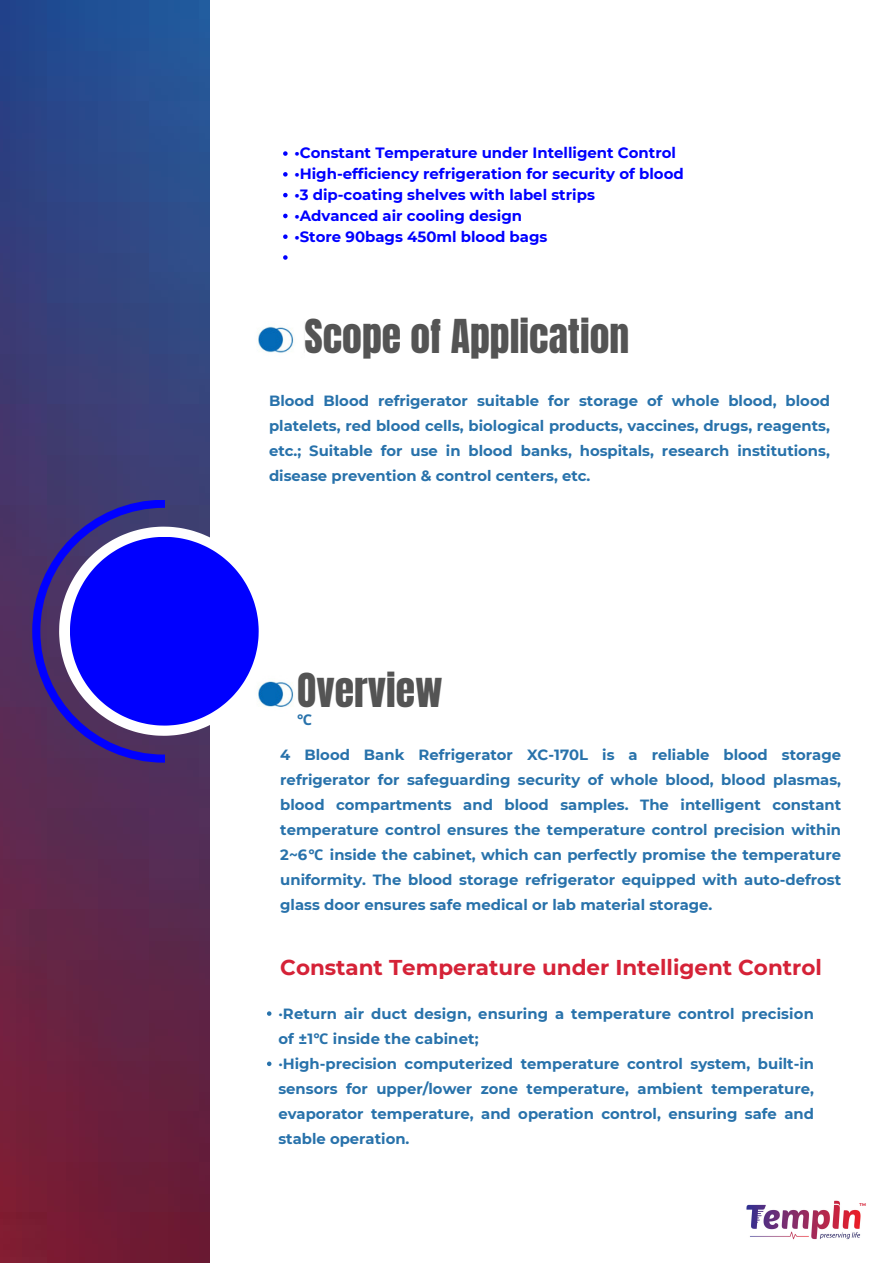
<style>
.page{position:relative;width:893px;height:1264px;background:#fff}
.page>*{position:absolute;margin:0;border:0;box-sizing:border-box;transform-origin:0 0}
.t1{font:39.75px "Anton";color:#545454}
.t2{font:700 21.45px "Montserrat";color:#d52237}
.t3{font:700 14.85px/25px "Montserrat";color:#2872ab;text-align:justify}
.t4{font:700 14.85px "Montserrat";color:#00f}
.t5{font:700 14.85px "Noto Sans";color:#2872ab}
.t6{font:700 4.05px "Montserrat";color:#d52237}
.s1{font-family:"Noto Sans"}
</style>
<div class="page">
<img style="left:0;top:0;width:209px;height:1262px">
<svg style="left:32px;top:499px;width:227px;height:263px"></svg>
<img style="left:258px;top:326px;width:36px;height:27px">
<svg style="left:267px;top:1011px;width:4px;height:4px"></svg>
<svg style="left:267px;top:1061px;width:4px;height:5px"></svg>
<svg style="left:283px;top:151px;width:4px;height:5px"></svg>
<svg style="left:283px;top:172px;width:4px;height:5px"></svg>
<svg style="left:283px;top:193px;width:4px;height:4px"></svg>
<svg style="left:283px;top:214px;width:4px;height:4px"></svg>
<svg style="left:283px;top:234px;width:4px;height:5px"></svg>
<svg style="left:283px;top:255px;width:4px;height:5px"></svg>
<img style="left:253px;top:666px;width:41px;height:55px">
<img style="left:746px;top:1200px;width:115px;height:40px">
<p class="t4" style="left:294px;top:144px;width:383px">•Constant Temperature under Intelligent Control</p>
<p class="t4" style="left:294px;top:165px;width:391px">•High-efficiency refrigeration for security of blood</p>
<p class="t4" style="left:294px;top:186px;width:302px">•3 dip-coating shelves with label strips</p>
<p class="t4" style="left:294px;top:206px;width:229px">•Advanced air cooling design</p>
<p class="t4" style="left:294px;top:227px;width:254px">•Store 90bags 450ml blood bags</p>
<p class="t1" style="left:304px;top:308px;width:326px">Scope of Application</p>
<p class="t3" style="left:269px;top:388px;width:562px">Blood Blood refrigerator suitable for storage of whole blood, blood platelets, red blood cells, biological products, vaccines, drugs, reagents, etc.; Suitable for use in blood banks, hospitals, research institutions, disease prevention &amp; control centers, etc.</p>
<p class="t1" style="left:297px;top:662px;width:147px">Overview</p>
<p class="t5" style="left:297px;top:709px;width:16px">℃</p>
<p class="t3" style="left:280px;top:741px;width:562px">4 Blood Bank Refrigerator XC-170L is a reliable blood storage refrigerator for safeguarding security of whole blood, blood plasmas, blood compartments and blood samples. The intelligent constant temperature control ensures the temperature control precision within 2~6<span class="s1">℃</span> inside the cabinet, which can perfectly promise the temperature uniformity. The blood storage refrigerator equipped with auto-defrost glass door ensures safe medical or lab material storage.</p>
<p class="t2" style="left:280px;top:954px;width:543px">Constant Temperature under Intelligent Control</p>
<p class="t3" style="left:278px;top:1000px;width:537px">·Return air duct design, ensuring a temperature control precision of ±1<span class="s1">℃</span> inside the cabinet;</p>
<p class="t3" style="left:278px;top:1050px;width:537px">·High-precision computerized temperature control system, built-in sensors for upper/lower zone temperature, ambient temperature, evaporator temperature, and operation control, ensuring safe and stable operation.</p>
<p class="t6" style="left:859px;top:1201px;width:8px">TM</p>
</div>
